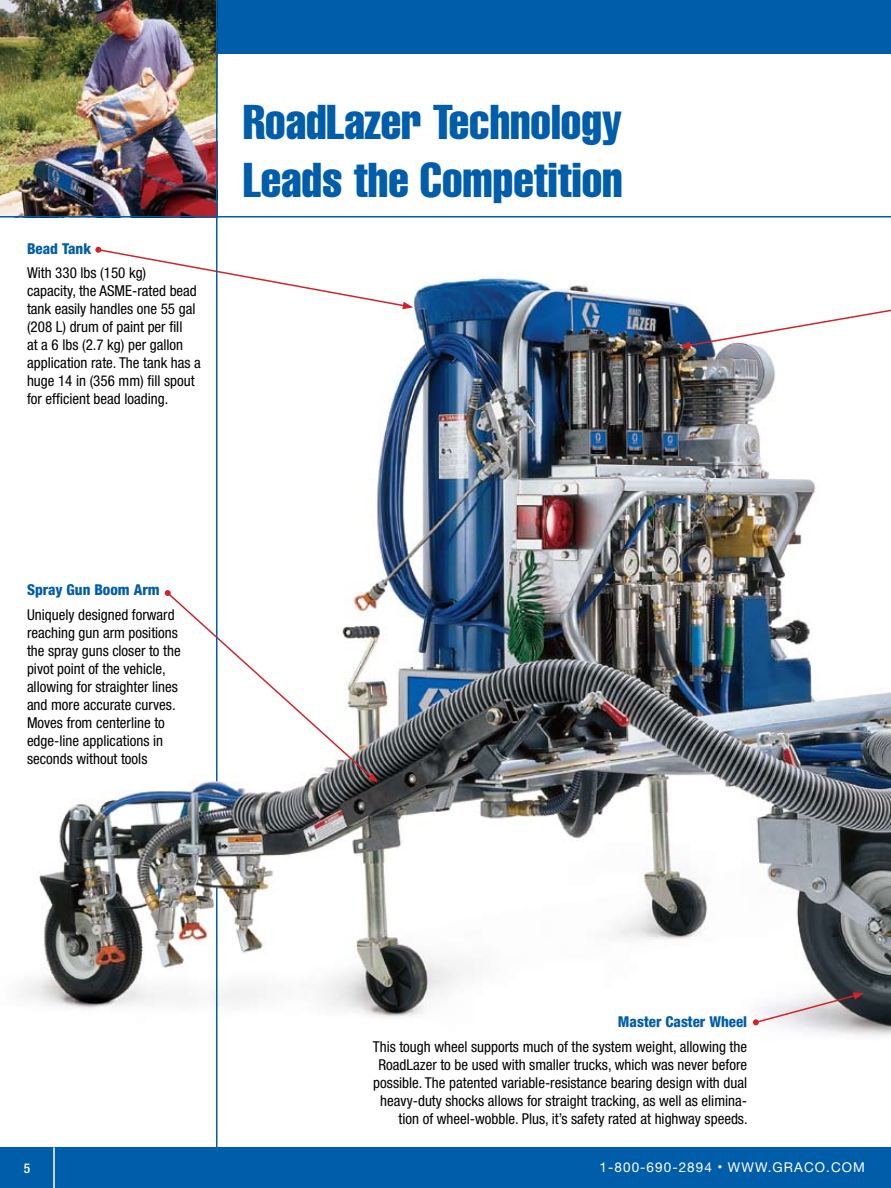
<style>
.page{position:relative;width:891px;height:1188px;background:#fff}
.page>*{position:absolute;margin:0;border:0;box-sizing:border-box;transform-origin:0 0}
.t1{font:48px/57.6px "Helvetica LT Std Comp";color:#005daa}
.t2{font:condensed 15px/18px "Helvetica Neue LT Std";color:#000}
.t3{font:800 condensed 15px "Helvetica Neue LT Std";color:#005daa}
.t4{font:13.5px "Helvetica Neue LT Std";letter-spacing:.08em;color:#fff}
.t5{font:500 condensed 13.5px "Helvetica Neue LT Std";color:#fff}
.s1{font-size:9px}
</style>
<div class="page">
<div style="left:0;top:1148px;width:891px;height:40px;background:#005daa"></div>
<div style="left:217px;top:0;width:674px;height:54px;background:#005daa"></div>
<hr style="left:53px;top:1147px;width:2px;height:41px;background:#fff">
<img style="left:23px;top:246px;width:868px;height:790px">
<img style="left:0;top:0;width:216px;height:216px">
<hr style="left:216px;top:887px;width:2px;height:261px;background:#005daa">
<svg style="left:680px;top:307px;width:211px;height:42px"></svg>
<svg style="left:95px;top:247px;width:318px;height:62px"></svg>
<svg style="left:165px;top:590px;width:213px;height:193px"></svg>
<svg style="left:753px;top:992px;width:111px;height:33px"></svg>
<hr style="left:0;top:216px;width:891px;height:2px;background:#005daa">
<hr style="left:216px;top:0;width:2px;height:781px;background:#005daa">
<p class="t3" style="left:27px;top:239px;width:66px">Bead Tank</p>
<p class="t2" style="left:27px;top:264px;width:175px">With 330 lbs (150 kg)<br>capacity, the ASME-rated bead tank easily handles one 55 gal (208 L) drum of paint per fill<br>at a 6 lbs (2.7 kg) per gallon application rate. The tank has a huge 14 in (356 mm) fill spout for efficient bead loading.</p>
<h1 class="t1" style="left:243px;top:92px;width:381px">RoadLazer Technology<br>Leads the Competition</h1>
<p class="t3" style="left:27px;top:580px;width:134px">Spray Gun Boom Arm</p>
<p class="t2" style="left:27px;top:605px;width:155px">Uniquely designed forward reaching gun arm positions the spray guns closer to the pivot point of the vehicle, allowing for straighter lines and more accurate curves.<br>Moves from centerline to edge-line applications in seconds without tools</p>
<p class="t5" style="left:24px;top:1160px;width:8px">5</p>
<p class="t3" style="left:618px;top:1012px;width:131px">Master Caster Wheel</p>
<p class="t2" style="left:373px;top:1037px;width:376px;text-align:right">This tough wheel supports much of the system weight, allowing the RoadLazer to be used with smaller trucks, which was never before possible. The patented variable-resistance bearing design with dual heavy-duty shocks allows for straight tracking, as well as elimina&shy;tion of wheel-wobble. Plus, it’s safety rated at highway speeds.</p>
<p class="t4" style="left:600px;top:1159px;width:267px">1-800-690-2894 <span class="s1">•</span> WWW.GRACO.COM</p>
</div>
